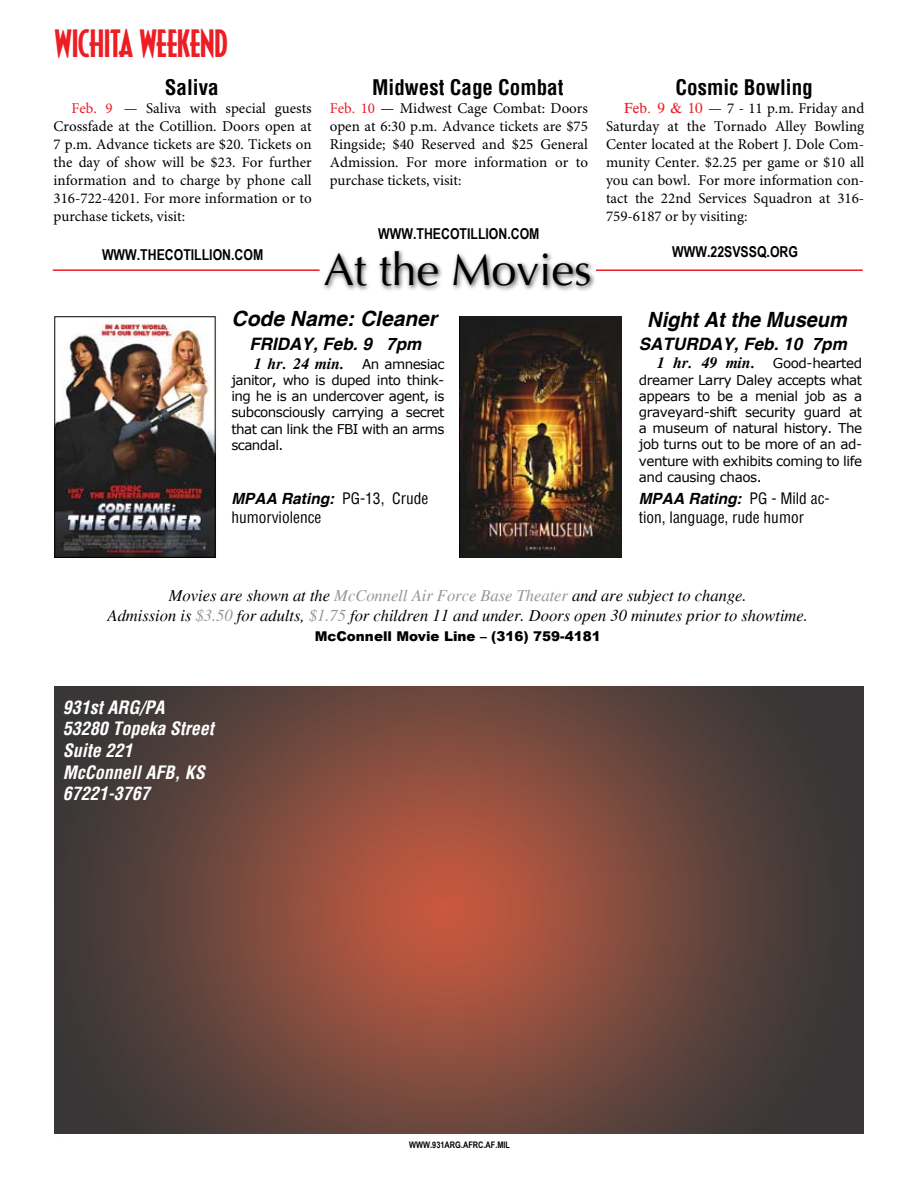
<style>
.page{position:relative;width:918px;height:1188px;background:#fff}
.page>*{position:absolute;margin:0;border:0;box-sizing:border-box;transform-origin:0 0}
.t1{font:45px "Optima";color:#000}
.t2{font:36px "Decotura ICG";letter-spacing:-.01em;color:#ec1e24}
.t3{font:700 condensed 21px "Helvetica";color:#000}
.t4{font:italic 700 21px "Helvetica";color:#000}
.t5{font:italic 700 21px "Helvetica";color:#000;scale:.95 1}
.t6{font:italic 700 condensed 18px/21.6px "Helvetica";color:#fff}
.t7{font:italic 700 17.1px "Helvetica";color:#000}
.t8{font:italic 16.5px/19.8px "Times";color:#000;text-align:center}
.t9{font:condensed 15.45px/18.6px "Helvetica";color:#000}
.t10{font:italic 700 15.45px "Cg Times";color:#000}
.t11{font:15px/18px "Minion Pro";color:#000;text-align:justify}
.t12{font:700 15px "Arial Narrow";color:#000}
.t13{font:13.5px/16.2px "MS Reference Sans Serif";letter-spacing:-.035em;color:#000;text-align:justify}
.t14{font:900 13.5px "Arial";color:#000}
.t15{font:700 9px "Arial Narrow";color:#000}
.s1{color:#eb1d25}
.s2{font-family:"Cg Times"}
.s3{color:#ec1e24}
.s4{font-family:"Cg Times";color:#ec1e24}
.s5{font-family:"Cg Times";font-weight:700;font-style:italic;font-size:15.45px}
.s6{font-family:"MS Reference Sans Serif";font-weight:400;font-style:normal;font-size:13.5px}
.s7{font-weight:700;font-style:italic;font-stretch:normal}
.s8{color:#939598}
</style>
<div class="page">
<hr style="left:53px;top:269px;width:267px;height:2px;background:#ec1e24">
<div style="left:322px;top:248px;width:275px;height:44px;background:#000;opacity:.83"></div>
<hr style="left:596px;top:269px;width:267px;height:2px;background:#ec1e24">
<img style="left:54px;top:686px;width:809px;height:448px">
<img style="left:56px;top:322px;width:158px;height:234px">
<div style="left:54px;top:316px;width:162px;height:242px;border:1px solid #000"></div>
<img style="left:460px;top:316px;width:161px;height:242px">
<h2 class="t2" style="left:55px;top:21px;width:175px">WICHITA WEEKEND</h2>
<h3 class="t3" style="left:165px;top:73px;width:55px">Saliva</h3>
<p class="t11" style="left:54px;top:100px;width:260px;text-indent:18px"><span class="s1">Feb. 9</span> <span class="s2">—</span> Saliva with special guests Crossfade at the Cotillion. Doors open at 7 p.m. Advance tickets are $20. Tickets on the day of show will be $23. For further information and to charge by phone call 316-722-4201. For more information or to purchase tickets, visit:</p>
<p class="t12" style="left:102px;top:244px;width:163px">WWW.THECOTILLION.COM</p>
<h3 class="t3" style="left:372px;top:73px;width:193px">Midwest Cage Combat</h3>
<p class="t11" style="left:330px;top:100px;width:260px"><span class="s3">Feb. 10</span> — Midwest Cage Combat: Doors open at 6:30 p.m. Advance tickets are $75<br>Ringside; $40 Reserved and $25 General Admission. For more information or to purchase tickets, visit:</p>
<p class="t12" style="left:378px;top:222px;width:163px">WWW.THECOTILLION.COM</p>
<h1 class="t1" style="left:324px;top:241px;width:269px">At the Movies</h1>
<h3 class="t3" style="left:676px;top:73px;width:139px">Cosmic Bowling</h3>
<p class="t11" style="left:606px;top:100px;width:260px;text-indent:18px"><span class="s4">Feb. 9 &amp; 10</span> <span class="s2">—</span> 7 - 11 p.m. Friday and Saturday at the Tornado Alley Bowling Center located at the Robert J. Dole Com&shy;munity Center. $2.25 per game or $10 all you can bowl. For more information con&shy;tact the 22nd Services Squadron at 316- 759-6187 or by visiting:</p>
<p class="t12" style="left:672px;top:240px;width:127px">WWW.22SVSSQ.ORG</p>
<h3 class="t4" style="left:232px;top:306px;width:207px">Code Name: Cleaner</h3>
<h3 class="t5" style="left:647px;top:307px;width:211px">Night At the Museum</h3>
<p class="t7" style="left:639px;top:333px;width:210px">SATURDAY, Feb. 10 7pm</p>
<p class="t13" style="left:639px;top:355px;width:225px;text-indent:18px"><span class="s5">1 hr. 49 min.</span> Good-hearted dreamer Larry Daley accepts what appears to be a menial job as a graveyard-shift security guard at a museum of natural history. The job turns out to be more of an ad&shy;venture with exhibits coming to life and causing chaos.</p>
<p class="t7" style="left:249px;top:334px;width:173px">FRIDAY, Feb. 9 7pm</p>
<p class="t10" style="left:254px;top:354px;width:192px">1 hr. 24 min. <span class="s6">An amnesiac</span></p>
<p class="t13" style="left:231px;top:371px;width:215px">janitor, who is duped into think&shy;ing he is an undercover agent, is subconsciously carrying a secret that can link the FBI with an arms scandal.</p>
<p class="t9" style="left:231px;top:489px;width:198px"><span class="s7">MPAA Rating:</span> PG-13, Crude humorviolence</p>
<p class="t9" style="left:639px;top:489px;width:192px"><span class="s7">MPAA Rating:</span> PG - Mild ac&shy;tion, language, rude humor</p>
<p class="t8" style="left:108px;top:586px;width:702px">Movies are shown at the <span class="s8">McConnell Air Force Base Theater</span> and are subject to change.<br>Admission is <span class="s8">$3.50</span> for adults, <span class="s8">$1.75</span> for children 11 and under. Doors open 30 minutes prior to showtime.</p>
<p class="t14" style="left:315px;top:626px;width:288px">McConnell Movie Line – (316) 759-4181</p>
<p class="t6" style="left:63px;top:696px;width:153px">931st ARG/PA<br>53280 Topeka Street<br>Suite 221<br>McConnell AFB, KS<br>67221-3767</p>
<p class="t15" style="left:409px;top:1138px;width:60px">WWW.931ARG .AFRC</p>
<p class="t15" style="left:484px;top:1138px;width:28px">.AF.MIL</p>
</div>
